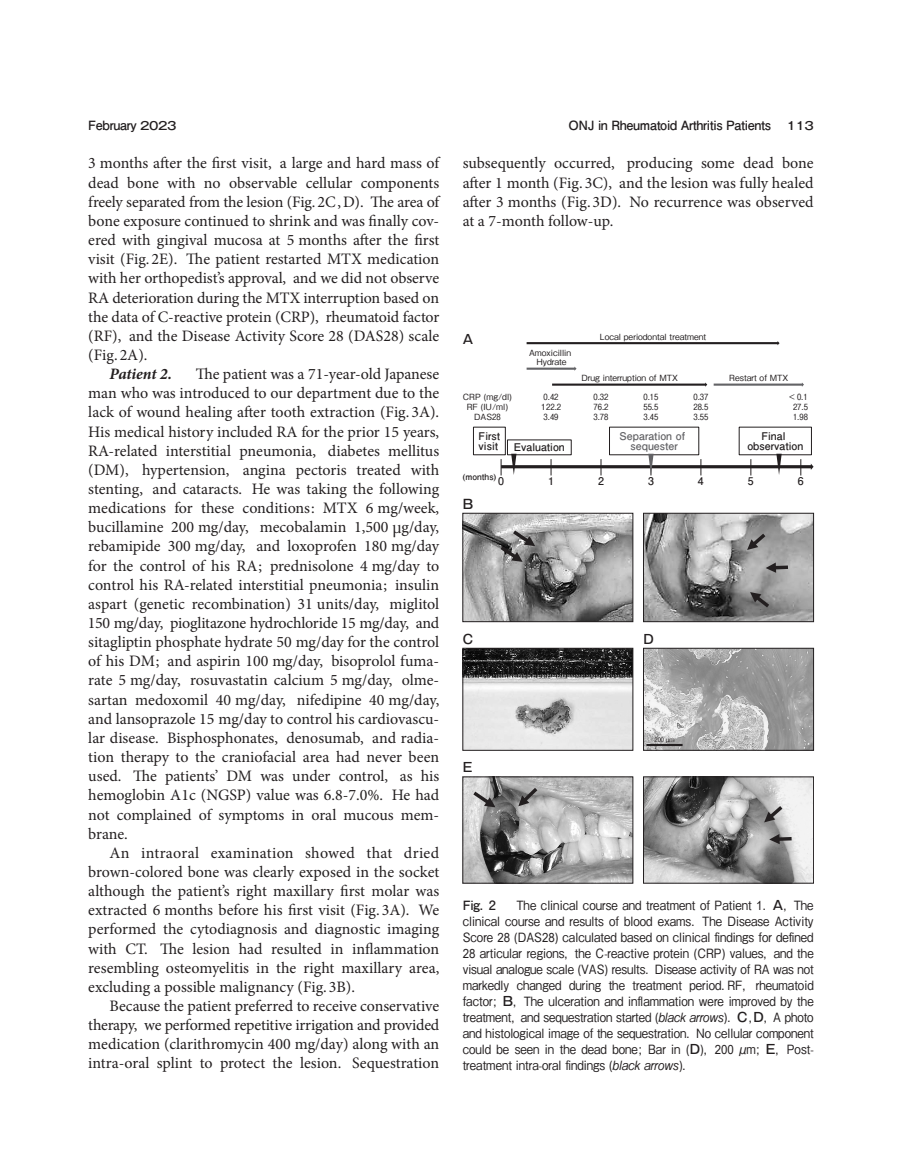
<style>
.page{position:relative;width:902px;height:1166px;background:#fff}
.page>*{position:absolute;margin:0;border:0;box-sizing:border-box;transform-origin:0 0}
.t1{font:15.9px/19.2px "Minion Pro";color:#231f20;text-align:justify}
.t2{font:italic 700 15.9px "Minion Pro";letter-spacing:-.01em;color:#231f20}
.t3{font:500 12.9px "Gothic MB101 Pr 6";color:#231f20}
.t4{font:500 12.75px/15.9px "Gothic BBB Pr 6 N";color:#231f20;text-align:justify;scale:.9 1}
.t5{font:700 12.75px "Futo Go B101 Pr 6 N";letter-spacing:-.03em;color:#231f20}
.t6{font:500 12.75px "Gothic MB101 Pr 6";color:#231f20}
.t7{font:700 10.65px/10.6px "Futo Go B101 Pr 6 N";color:#231f20}
.t8{font:700 10.65px/10.6px "Futo Go B101 Pr 6 N";color:#636366;text-align:center}
.t9{font:500 8.55px/10.2px "Gothic BBB Pr 6 N";color:#231f20;text-align:center}
.t10{font:700 8.55px "Futo Go B101 Pr 6 N";color:#231f20}
.t11{font:500 6.3px "Gothic BBB Pr 6 N";color:#231f20}
.s1{font-family:"Gothic MB101 Pr 6 N";font-weight:500;font-size:11.25px}
.s2{font-family:"Koz Min Pr 6 N"}
.s3{font-family:"Arial";font-weight:400}
.s4{font-family:"Gothic MB101 Pr 6 N"}
.s5{font-family:"Ryumin Pr 6 N";font-weight:300}
</style>
<div class="page">
<img style="left:464px;top:515px;width:167px;height:104px">
<div style="left:462px;top:513px;width:171px;height:108px;border:1px solid #231f20"></div>
<img style="left:645px;top:515px;width:166px;height:104px">
<div style="left:643px;top:513px;width:170px;height:108px;border:1px solid #231f20"></div>
<img style="left:464px;top:649px;width:167px;height:99px">
<div style="left:462px;top:647px;width:171px;height:103px;border:1px solid #231f20"></div>
<img style="left:645px;top:649px;width:166px;height:99px">
<div style="left:643px;top:647px;width:170px;height:103px;border:1px solid #231f20"></div>
<img style="left:645px;top:778px;width:166px;height:103px">
<div style="left:643px;top:776px;width:170px;height:107px;border:1px solid #231f20"></div>
<img style="left:464px;top:778px;width:167px;height:103px">
<div style="left:462px;top:776px;width:171px;height:107px;border:1px solid #231f20"></div>
<svg style="left:500px;top:530px;width:35px;height:31px"></svg>
<svg style="left:747px;top:533px;width:18px;height:17px"></svg>
<svg style="left:765px;top:562px;width:23px;height:10px"></svg>
<svg style="left:750px;top:592px;width:19px;height:15px"></svg>
<svg style="left:518px;top:787px;width:19px;height:19px"></svg>
<svg style="left:473px;top:791px;width:22px;height:16px"></svg>
<svg style="left:764px;top:805px;width:18px;height:17px"></svg>
<svg style="left:769px;top:833px;width:22px;height:11px"></svg>
<hr style="left:646px;top:743px;width:36px;height:2px;background:#231f20">
<svg style="left:552px;top:382px;width:155px;height:4px"></svg>
<svg style="left:526px;top:366px;width:50px;height:4px"></svg>
<svg style="left:526px;top:341px;width:253px;height:4px"></svg>
<svg style="left:713px;top:382px;width:90px;height:4px"></svg>
<svg style="left:501px;top:453px;width:312px;height:22px"></svg>
<p class="t5" style="left:88px;top:115px;width:90px">February <span class="s1">2023</span></p>
<p class="t5" style="left:568px;top:115px;width:247px">ONJ in Rheumatoid Arthritis Patients <span class="s1">113</span></p>
<p class="t1" style="left:88px;top:154px;width:352px">3 months after the first visit, a large and hard mass of dead bone with no observable cellular components freely separated from the lesion (Fig. 2C , D). The area of bone exposure continued to shrink and was finally cov&shy;ered with gingival mucosa at 5 months after the first visit (Fig. 2E). The patient restarted MTX medication with her orthopedist’s approval, and we did not observe RA deterioration during the MTX interruption based on the data of C-reactive protein (CRP), rheumatoid factor (RF), and the Disease Activity Score 28 (DAS28) scale (Fig. 2A).</p>
<p class="t2" style="left:109px;top:362px;width:64px">Patient 2.</p>
<p class="t1" style="left:88px;top:364px;width:353px;text-indent:108px">The patient was a 71-year-old Japanese man who was introduced to our department due to the lack of wound healing after tooth extraction (Fig. 3A).<br>His medical history included RA for the prior 15 years, RA-related interstitial pneumonia, diabetes mellitus (DM), hypertension, angina pectoris treated with stenting, and cataracts. He was taking the following medications for these conditions: MTX 6 mg/week, bucillamine 200 mg/day, mecobalamin 1,500 <span class="s2">µ</span>g/day, rebamipide 300 mg/day, and loxoprofen 180 mg/day for the control of his RA; prednisolone 4 mg/day to control his RA-related interstitial pneumonia; insulin aspart (genetic recombination) 31 units/day, miglitol 150 mg/day, pioglitazone hydrochloride 15 mg/day, and sitagliptin phosphate hydrate 50 mg/day for the control of his DM; and aspirin 100 mg/day, bisoprolol fuma&shy;rate 5 mg/day, rosuvastatin calcium 5 mg/day, olme&shy;sartan medoxomil 40 mg/day, nifedipine 40 mg/day, and lansoprazole 15 mg/day to control his cardiovascu&shy;lar disease. Bisphosphonates, denosumab, and radia&shy;tion therapy to the craniofacial area had never been used. The patients’ DM was under control, as his hemoglobin A1c (NGSP) value was 6.8-7.0%. He had not complained of symptoms in oral mucous mem&shy;brane.</p>
<p class="t1" style="left:88px;top:843px;width:352px;text-indent:21px">An intraoral examination showed that dried brown-colored bone was clearly exposed in the socket although the patient’s right maxillary first molar was extracted 6 months before his first visit (Fig. 3A). We performed the cytodiagnosis and diagnostic imaging with CT. The lesion had resulted in inflammation resembling osteomyelitis in the right maxillary area, excluding a possible malignancy (Fig. 3B).</p>
<p class="t1" style="left:88px;top:996px;width:352px;text-indent:21px">Because the patient preferred to receive conservative therapy, we performed repetitive irrigation and provided medication (clarithromycin 400 mg/day) along with an intra-oral splint to protect the lesion. Sequestration</p>
<p class="t1" style="left:462px;top:154px;width:352px">subsequently occurred, producing some dead bone after 1 month (Fig. 3C), and the lesion was fully healed after 3 months (Fig. 3D). No recurrence was observed at a 7-month follow-up.</p>
<p class="t6" style="left:463px;top:328px;width:12px">A</p>
<p class="t9" style="left:529px;top:348px;width:44px;line-height:8.6px">Amoxicillin<br>Hydrate</p>
<p class="t9" style="left:600px;top:331px;width:108px">Local periodontal treatment</p>
<p class="t9" style="left:581px;top:372px;width:98px">Drug interruption of MTX</p>
<p class="t9" style="left:729px;top:372px;width:61px">Restart of MTX</p>
<p class="t9" style="left:463px;top:390px;width:51px">CRP (mg/dl)<br>RF (IU/ml)<br>DAS28</p>
<p class="t9" style="left:541px;top:390px;width:22px">0.42<br>122.2<br>3.49</p>
<p class="t9" style="left:593px;top:390px;width:16px;text-align:justify">0.32<br>76.2<br>3.78</p>
<p class="t9" style="left:643px;top:390px;width:16px;text-align:justify">0.15<br>55.5<br>3.45</p>
<p class="t9" style="left:693px;top:390px;width:16px;text-align:justify">0.37<br>28.5<br>3.55</p>
<p class="t9" style="left:789px;top:390px;width:20px">&lt; 0.1<br>27.5<br>1.98</p>
<p class="t7" style="left:478px;top:429px;width:23px">First visit</p>
<p class="t8" style="left:619px;top:429px;width:67px">Separation of sequester</p>
<p class="t7" style="left:761px;top:429px;width:25px">Final</p>
<p class="t7" style="left:514px;top:441px;width:53px">Evaluation</p>
<p class="t7" style="left:747px;top:440px;width:57px">observation</p>
<p class="t10" style="left:463px;top:470px;width:35px">(months)</p>
<p class="t7" style="left:498px;top:475px;width:7px">0</p>
<p class="t7" style="left:548px;top:475px;width:7px">1</p>
<p class="t7" style="left:598px;top:475px;width:7px">2</p>
<p class="t7" style="left:648px;top:475px;width:7px">3</p>
<p class="t7" style="left:698px;top:475px;width:7px">4</p>
<p class="t7" style="left:747px;top:475px;width:7px">5</p>
<p class="t7" style="left:797px;top:475px;width:7px">6</p>
<p class="t3" style="left:463px;top:493px;width:12px">B</p>
<p class="t6" style="left:463px;top:628px;width:12px">C</p>
<p class="t6" style="left:643px;top:628px;width:12px">D</p>
<p class="t6" style="left:463px;top:756px;width:11px">E</p>
<p class="t11" style="left:654px;top:734px;width:22px">200 µｍ</p>
<p class="t4" style="left:462px;top:896px;width:391px;text-indent:54px">The clinical course and treatment of Patient <span class="s3">1</span>. <span class="s4">A</span>, The clinical course and results of blood exams. The Disease Activity Score <span class="s3">28</span> (DAS<span class="s3">28</span>) calculated based on clinical findings for defined <span class="s3">28</span> articular regions, the C<span class="s5">-</span>reactive protein (CRP) values, and the visual analogue scale (VAS) results. Disease activity of RA was not markedly changed during the treatment period. RF, rheumatoid factor; <span class="s4">B</span>, The ulceration and inflammation were improved by the treatment, and sequestration started (black arrows). <span class="s4">C</span>,<span class="s4">D</span>, A photo and histological image of the sequestration. No cellular component could be seen in the dead bone; Bar in (<span class="s4">D</span>), <span class="s3">200</span> µm; <span class="s4">E</span>, Post&shy;treatment intra<span class="s5">-</span>oral findings (black arrows).</p>
<p class="t5" style="left:462px;top:894px;width:35px">Fig. 2</p>
</div>
